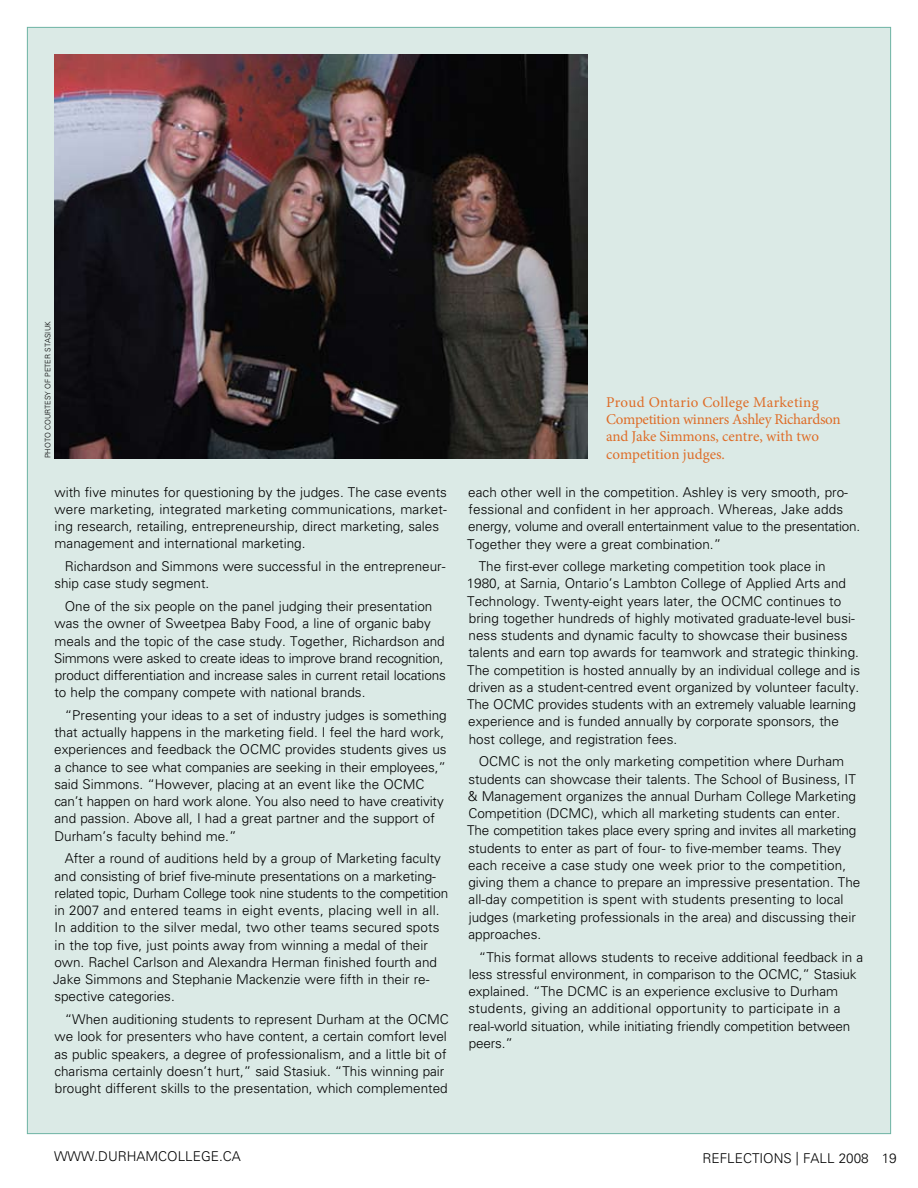
<style>
.page{position:relative;width:918px;height:1188px;background:#fff}
.page>*{position:absolute;margin:0;border:0;box-sizing:border-box;transform-origin:0 0}
.t1{font:15px/17.2px "Minion Pro";color:#de6d28}
.t2{font:300 13.5px/17.2px "Univers";color:#000}
.t3{font:300 7.5px "Univers";color:#000}
</style>
<div class="page">
<div style="left:27px;top:27px;width:864px;height:1107px;background:#dbeae6;border:1px solid #6db3a3"></div>
<img style="left:54px;top:54px;width:534px;height:405px">
<p class="t3" style="left:43px;top:458px;width:138px;rotate:-90deg">Photo courtesy of Peter Stasiuk</p>
<p class="t2" style="left:55px;top:483px;width:394px">with five minutes for questioning by the judges. The case events were marketing, integrated marketing communications, market&shy;ing research, retailing, entrepreneurship, direct marketing, sales management and international marketing.</p>
<p class="t2" style="left:54px;top:558px;width:393px;text-indent:10px">Richardson and Simmons were successful in the entrepreneur&shy;ship case study segment.</p>
<p class="t2" style="left:54px;top:598px;width:393px;text-indent:11px">One of the six people on the panel judging their presentation was the owner of Sweetpea Baby Food, a line of organic baby meals and the topic of the case study. Together, Richardson and Simmons were asked to create ideas to improve brand recognition, product differentiation and increase sales in current retail locations to help the company compete with national brands.</p>
<p class="t2" style="left:54px;top:707px;width:394px;text-indent:11px">“Presenting your ideas to a set of industry judges is something that actually happens in the marketing field. I feel the hard work, experiences and feedback the OCMC provides students gives us a chance to see what companies are seeking in their employees,” said Simmons. “However, placing at an event like the OCMC can’t happen on hard work alone. You also need to have creativity and passion. Above all, I had a great partner and the support of Durham’s faculty behind me.”</p>
<p class="t2" style="left:53px;top:850px;width:397px;text-indent:12px">After a round of auditions held by a group of Marketing faculty and consisting of brief five-minute presentations on a marketing&shy;related topic, Durham College took nine students to the competition in 2007 and entered teams in eight events, placing well in all.<br>In addition to the silver medal, two other teams secured spots in the top five, just points away from winning a medal of their own. Rachel Carlson and Alexandra Herman finished fourth and Jake Simmons and Stephanie Mackenzie were fifth in their re&shy;spective categories.</p>
<p class="t2" style="left:54px;top:1011px;width:396px;text-indent:10px">“When auditioning students to represent Durham at the OCMC we look for presenters who have content, a certain comfort level as public speakers, a degree of professionalism, and a little bit of charisma certainly doesn’t hurt,” said Stasiuk. “This winning pair brought different skills to the presentation, which complemented</p>
<p class="t1" style="left:606px;top:394px;width:236px">Proud Ontario College Marketing<br>Competition winners Ashley Richardson and Jake Simmons, centre, with two</p>
<p class="t1" style="left:606px;top:445px;width:121px">competition judges.</p>
<p class="t2" style="left:467px;top:483px;width:394px">each other well in the competition. Ashley is very smooth, pro&shy;fessional and confident in her approach. Whereas, Jake adds energy, volume and overall entertainment value to the presentation.<br>Together they were a great combination.”</p>
<p class="t2" style="left:467px;top:558px;width:395px;text-indent:12px">The first-ever college marketing competition took place in 1980, at Sarnia, Ontario’s Lambton College of Applied Arts and Technology. Twenty-eight years later, the OCMC continues to bring together hundreds of highly motivated graduate-level busi&shy;ness students and dynamic faculty to showcase their business talents and earn top awards for teamwork and strategic thinking.<br>The competition is hosted annually by an individual college and is driven as a student-centred event organized by volunteer faculty.<br>The OCMC provides students with an extremely valuable learning experience and is funded annually by corporate sponsors, the host college, and registration fees.</p>
<p class="t2" style="left:467px;top:753px;width:395px;text-indent:12px">OCMC is not the only marketing competition where Durham students can showcase their talents. The School of Business, IT &amp; Management organizes the annual Durham College Marketing Competition (DCMC), which all marketing students can enter.<br>The competition takes place every spring and invites all marketing students to enter as part of four- to five-member teams. They each receive a case study one week prior to the competition, giving them a chance to prepare an impressive presentation. The all-day competition is spent with students presenting to local judges (marketing professionals in the area) and discussing their approaches.</p>
<p class="t2" style="left:468px;top:948px;width:396px;text-indent:10px">“This format allows students to receive additional feedback in a less stressful environment, in comparison to the OCMC,” Stasiuk explained. “The DCMC is an experience exclusive to Durham students, giving an additional opportunity to participate in a real-world situation, while initiating friendly competition between peers.”</p>
<p class="t2" style="left:54px;top:1148px;width:15px">www</p>
<p class="t2" style="left:94px;top:1148px;width:14px">.durhamcollege</p>
<p class="t2" style="left:219px;top:1148px;width:14px">.ca</p>
<p class="t2" style="left:703px;top:1149px;width:196px">REFLECTIONS | FALL 2008 19</p>
</div>
